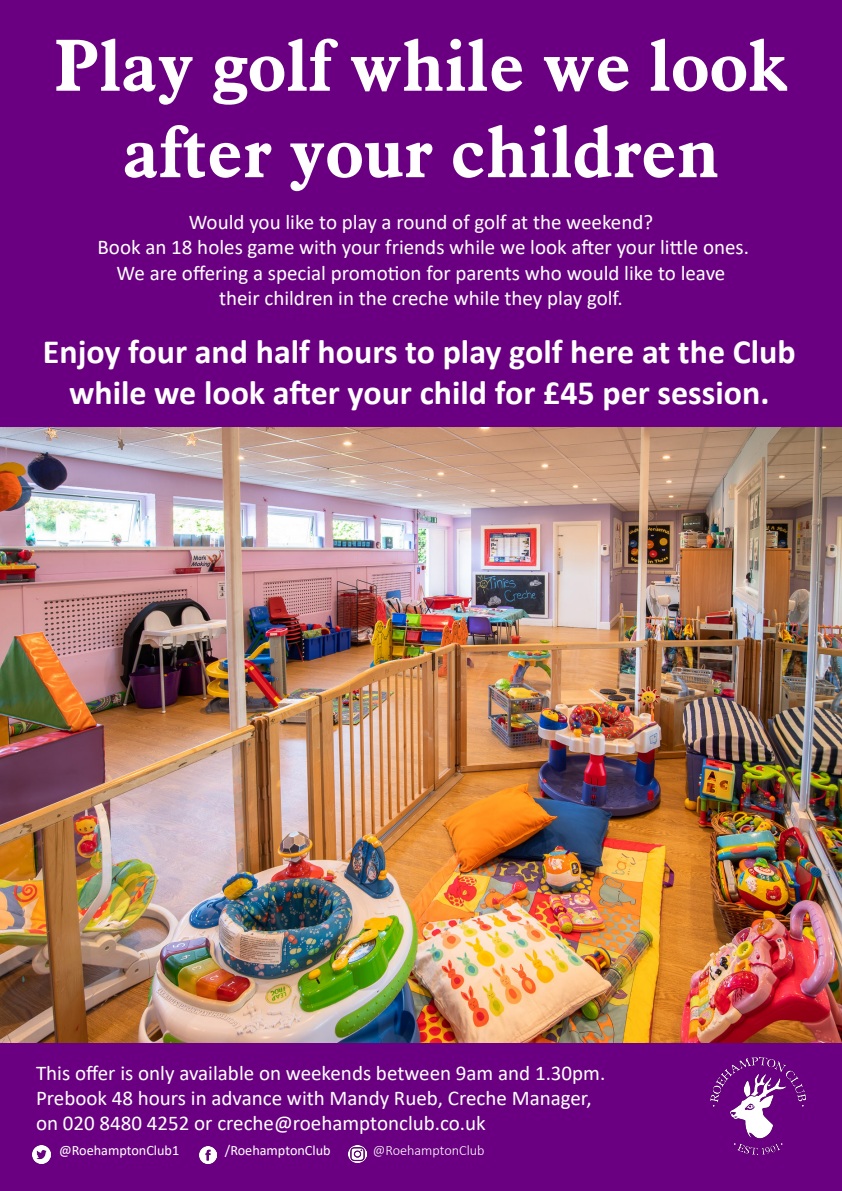
<style>
.page{position:relative;width:842px;height:1191px;background:#6a0081}
.page>*{position:absolute;margin:0;border:0;box-sizing:border-box;transform-origin:0 0}
.t1{font:700 72px/86.4px "Aldine 721 BT";color:#fff;text-align:center}
.t2{font:700 34px/40.8px "Calibri";color:#fff;text-align:center}
.t3{font:21px "Calibri";color:#fff}
.t4{font:14.2px "Calibri";color:#fff}
.t5{font:300 14.2px "Calibri";color:#fff}
</style>
<div class="page">
<img style="left:0;top:428px;width:842px;height:614px">
<img style="left:33px;top:1145px;width:17px;height:18px">
<img style="left:200px;top:1146px;width:16px;height:17px">
<img style="left:349px;top:1145px;width:17px;height:17px">
<img style="left:710px;top:1057px;width:96px;height:97px">
<p class="t1" style="left:54px;top:21px;width:735px">Play golf while we look after your children</p>
<p class="t3" style="left:189px;top:208px;width:466px">Would you like to play a round of golf at the weekend?</p>
<p class="t3" style="left:98px;top:233px;width:653px">Book an 18 holes game with your friends while we look after your little ones.</p>
<p class="t3" style="left:117px;top:258px;width:610px">We are offering a special promotion for parents who would like to leave</p>
<p class="t3" style="left:219px;top:283px;width:405px">their children in the creche while they play golf.</p>
<p class="t2" style="left:43px;top:331px;width:754px">Enjoy four and half hours to play golf here at the Club while we look after your child for £45 per session.</p>
<p class="t3" style="left:36px;top:1058px;width:571px">This offer is only available on weekends between 9am and 1.30pm.</p>
<p class="t3" style="left:36px;top:1083px;width:557px">Prebook 48 hours in advance with Mandy Rueb, Creche Manager,</p>
<p class="t3" style="left:36px;top:1108px;width:451px">on 020 8480 4252 or creche@roehamptonclub.co.uk</p>
<p class="t4" style="left:59px;top:1140px;width:122px">@RoehamptonClub1</p>
<p class="t4" style="left:225px;top:1140px;width:107px">/RoehamptonClub</p>
<p class="t5" style="left:373px;top:1141px;width:113px">@RoehamptonClub</p>
</div>
